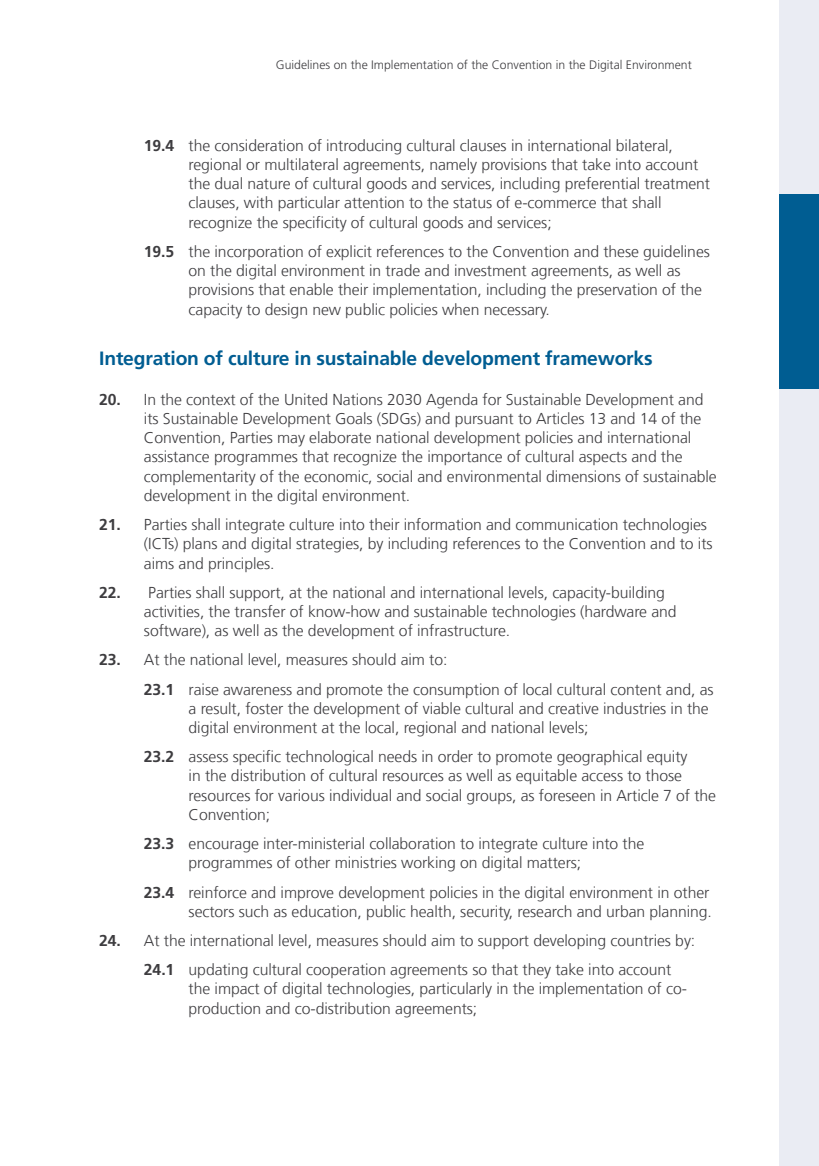
<style>
.page{position:relative;width:819px;height:1166px;background:#fff}
.page>*{position:absolute;margin:0;border:0;box-sizing:border-box;transform-origin:0 0}
.t1{font:700 19.25px "Frutiger LT Com";letter-spacing:-.01em;color:#005d92}
.t2{font:300 15.75px/19.2px "Frutiger LT Com";letter-spacing:-.005em;color:#3e3d40}
.t3{font:300 12.25px "Frutiger LT Std";color:#3e3d40}
.s1{font-weight:900}
.s2{font-weight:700}
</style>
<div class="page">
<div style="left:779px;top:0;width:40px;height:1166px;background:#eaecf3"></div>
<div style="left:779px;top:194px;width:40px;height:195px;background:#005d92"></div>
<p class="t3" style="left:144px;top:58px;width:577px">Operational Guidelines – Guidelines on the Implementation of the Convention in the Digital Environment • <span class="s1">93</span></p>
<p class="t2" style="left:189px;top:136px;width:523px;text-indent:-45px"><span class="s2">19.4</span> the consideration of introducing cultural clauses in international bilateral, regional or multilateral agreements, namely provisions that take into account the dual nature of cultural goods and services, including preferential treatment clauses, with particular attention to the status of e-commerce that shall recognize the specificity of cultural goods and services;</p>
<p class="t2" style="left:189px;top:242px;width:522px;text-indent:-45px"><span class="s2">19.5</span> the incorporation of explicit references to the Convention and these guidelines on the digital environment in trade and investment agreements, as well as provisions that enable their implementation, including the preservation of the capacity to design new public policies when necessary.</p>
<p class="t1" style="left:99px;top:347px;width:555px">Integration of culture in sustainable development frameworks</p>
<p class="t2" style="left:144px;top:390px;width:574px;text-indent:-45px"><span class="s2">20.</span> In the context of the United Nations 2030 Agenda for Sustainable Development and its Sustainable Development Goals (SDGs) and pursuant to Articles 13 and 14 of the Convention, Parties may elaborate national development policies and international assistance programmes that recognize the importance of cultural aspects and the complementarity of the economic, social and environmental dimensions of sustainable development in the digital environment.</p>
<p class="t2" style="left:144px;top:515px;width:570px;text-indent:-45px"><span class="s2">21.</span> Parties shall integrate culture into their information and communication technologies (ICTs) plans and digital strategies, by including references to the Convention and to its aims and principles.</p>
<p class="t2" style="left:144px;top:583px;width:534px;text-indent:-45px"><span class="s2">22.</span> Parties shall support, at the national and international levels, capacity-building activities, the transfer of know-how and sustainable technologies (hardware and software), as well as the development of infrastructure.</p>
<p class="t2" style="left:144px;top:645px;width:571px;line-height:29.2px;text-indent:-45px"><span class="s2">23.</span> At the national level, measures should aim to:<br><span class="s2">23.1</span> raise awareness and promote the consumption of local cultural content and, as</p>
<p class="t2" style="left:189px;top:699px;width:521px">a result, foster the development of viable cultural and creative industries in the digital environment at the local, regional and national levels;</p>
<p class="t2" style="left:189px;top:747px;width:529px;text-indent:-45px"><span class="s2">23.2</span> assess specific technological needs in order to promote geographical equity<br>in the distribution of cultural resources as well as equitable access to those resources for various individual and social groups, as foreseen in Article 7 of the Convention;</p>
<p class="t2" style="left:189px;top:834px;width:457px;text-indent:-45px"><span class="s2">23.3</span> encourage inter-ministerial collaboration to integrate culture into the programmes of other ministries working on digital matters;</p>
<p class="t2" style="left:144px;top:882px;width:569px;text-align:right"><span class="s2">23.4</span> reinforce and improve development policies in the digital environment in other sectors such as education, public health, security, research and urban planning.</p>
<p class="t2" style="left:144px;top:926px;width:553px;line-height:29.2px;text-indent:-45px"><span class="s2">24.</span> At the international level, measures should aim to support developing countries by:<br><span class="s2">24.1</span> updating cultural cooperation agreements so that they take into account</p>
<p class="t2" style="left:189px;top:979px;width:500px">the impact of digital technologies, particularly in the implementation of co&shy;production and co-distribution agreements;</p>
</div>
